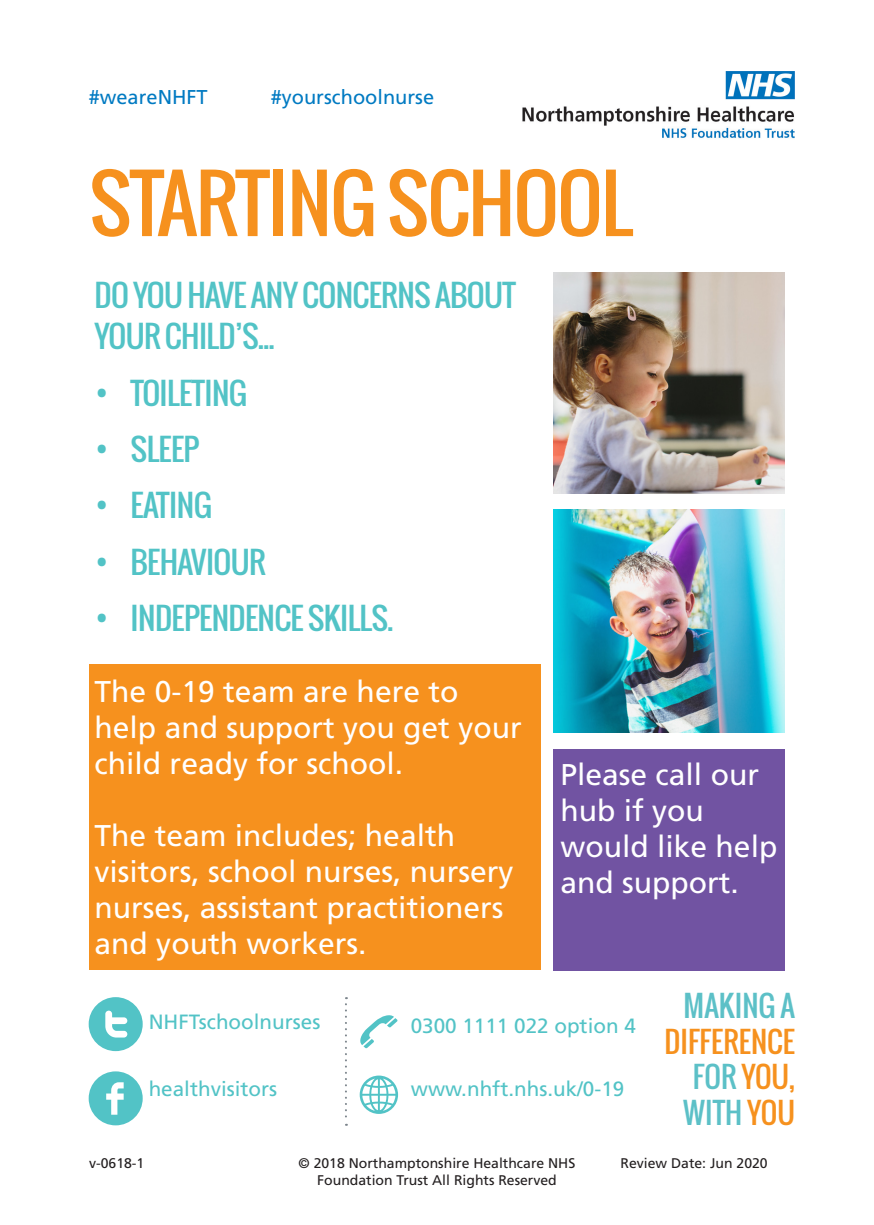
<style>
.page{position:relative;width:874px;height:1225px;background:#fff}
.page>*{position:absolute;margin:0;border:0;box-sizing:border-box;transform-origin:0 0}
.t1{font:76px "Oswald";letter-spacing:-.02em;color:#f6911e;scale:1.04 1}
.t2{font:30px/36px "Frutiger LT Std";color:#fff}
.t3{font:30px/41.6px "Oswald";letter-spacing:-.02em;color:#52c3c6}
.t4{font:28.8px "Oswald";color:#f6911e}
.t5{font:28.8px "Oswald";color:#5cc0c7}
.t6{font:20.6px "Frutiger LT Std";color:#52c3c6}
.t7{font:20px "Frutiger LT Std";color:#007ac2}
.t8{font:14px "Frutiger LT Std";color:#231f20}
.s1{color:#5cc0c7}
.s2{color:#f6911e}
</style>
<div class="page">
<img style="left:522px;top:72px;width:272px;height:67px">
<hr style="left:873px;top:353px;width:1px;height:368px;background:#52c3c6">
<div style="left:89px;top:664px;width:451px;height:306px;background:#f6911e"></div>
<img style="left:553px;top:272px;width:231px;height:221px">
<div style="left:553px;top:749px;width:231px;height:221px;background:#7153a2"></div>
<img style="left:553px;top:510px;width:231px;height:222px">
<svg style="left:89px;top:997px;width:54px;height:54px"></svg>
<svg style="left:89px;top:1071px;width:54px;height:54px"></svg>
<svg style="left:359px;top:1075px;width:39px;height:39px"></svg>
<svg style="left:360px;top:1015px;width:37px;height:33px"></svg>
<svg style="left:345px;top:997px;width:2px;height:128px"></svg>
<p class="t7" style="left:89px;top:85px;width:120px">#weareNHFT</p>
<p class="t7" style="left:270px;top:85px;width:165px">#yourschoolnurse</p>
<p class="t1" style="left:89px;top:146px;width:524px">STARTING SCHOOL</p>
<p class="t3" style="left:94px;top:274px;width:422px">DO YOU HAVE ANY CONCERNS ABOUT<br>YOUR CHILD’S...</p>
<p class="t3" style="left:94px;top:372px;width:154px">• TOILETING</p>
<p class="t3" style="left:94px;top:428px;width:106px">• SLEEP</p>
<p class="t3" style="left:94px;top:484px;width:119px">• EATING</p>
<p class="t3" style="left:94px;top:540px;width:173px">• BEHAVIOUR</p>
<p class="t3" style="left:94px;top:597px;width:300px">• INDEPENDENCE SKILLS.</p>
<p class="t2" style="left:94px;top:673px;width:428px">The 0-19 team are here to help and support you get your child ready for school.</p>
<p class="t2" style="left:94px;top:817px;width:420px">The team includes; health visitors, school nurses, nursery nurses, assistant practitioners and youth workers.</p>
<p class="t2" style="left:560px;top:757px;width:218px">Please call our hub if you would like help and support.</p>
<p class="t6" style="left:149px;top:1010px;width:173px">NHFTschoolnurses</p>
<p class="t6" style="left:149px;top:1076px;width:130px">healthvisitors</p>
<p class="t6" style="left:410px;top:1013px;width:226px">0300 1111 022 option 4</p>
<p class="t6" style="left:410px;top:1076px;width:215px">www.nhft.nhs.uk/0-19</p>
<p class="t5" style="left:683px;top:983px;width:113px">MAKING A</p>
<p class="t4" style="left:664px;top:1019px;width:132px">DIFFERENCE</p>
<p class="t4" style="left:692px;top:1055px;width:104px"><span class="s1">FOR</span> YOU,</p>
<p class="t5" style="left:682px;top:1091px;width:113px">WITH <span class="s2">YOU</span></p>
<p class="t8" style="left:89px;top:1154px;width:57px">v-0618-1</p>
<p class="t8" style="left:298px;top:1154px;width:278px">© 2018 Northamptonshire Healthcare NHS</p>
<p class="t8" style="left:620px;top:1154px;width:149px">Review Date: Jun 2020</p>
<p class="t8" style="left:317px;top:1171px;width:241px">Foundation Trust All Rights Reserved</p>
</div>
